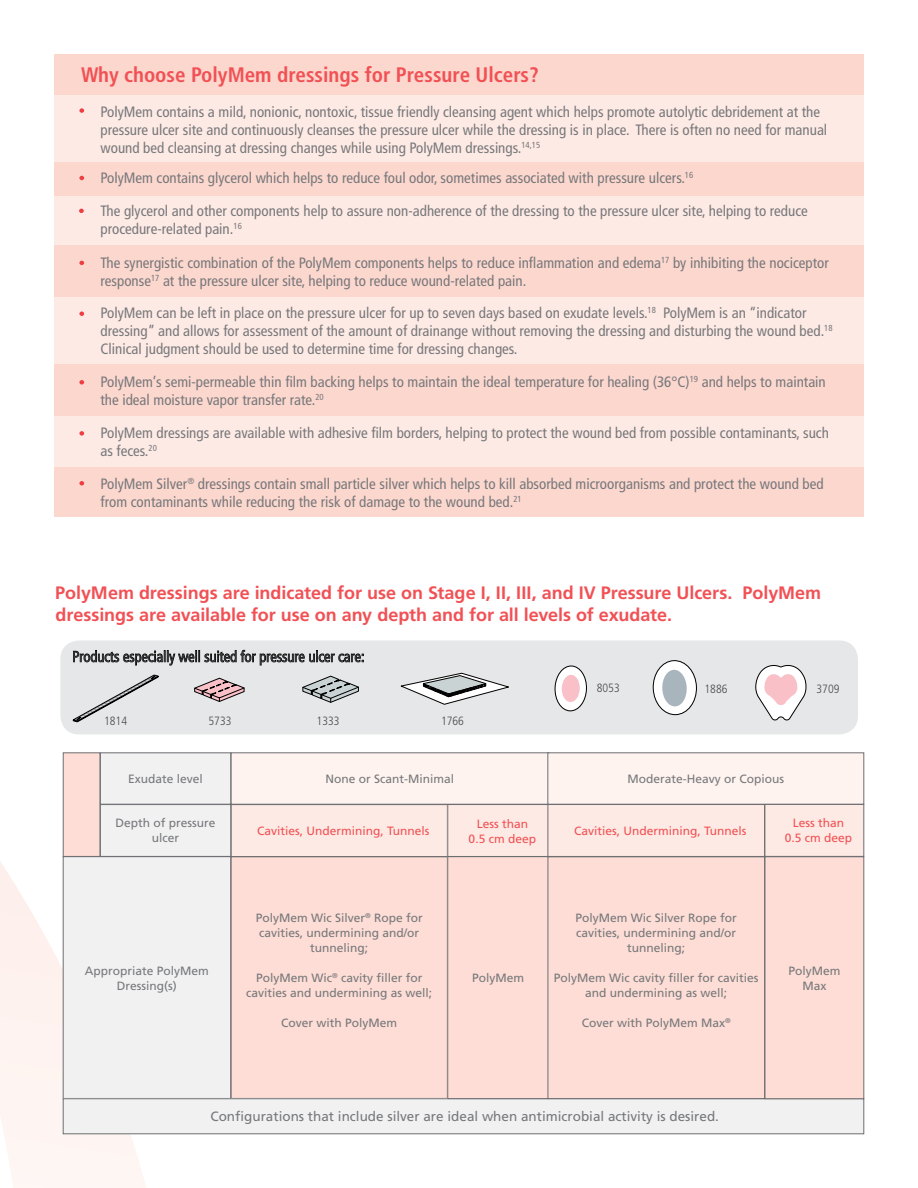
<style>
.page{position:relative;width:918px;height:1188px;background:#fff}
.page>*{position:absolute;margin:0;border:0;box-sizing:border-box;transform-origin:0 0}
.t1{font:700 condensed 21px "Frutiger LT Pro";color:#f15155}
.t2{font:700 18px/22.5px "Frutiger LT Pro";letter-spacing:-.005em;color:#f15155}
.t3{font:condensed 15px/18px "Frutiger LT Pro";color:#77787b}
.t4{font:300 condensed 15px "Frutiger LT Pro";color:#4d4d4f}
.t5{font:13.5px "Frutiger LT Pro";color:#77787b}
.t6{font:12px/15px "Frutiger LT Pro";color:#77787b;text-align:center}
.t7{font:12px/15px "Frutiger LT Pro";color:#f15155;text-align:center}
.t8{font:300 condensed 12px "Frutiger LT Pro";color:#4d4d4f}
</style>
<div class="page">
<svg style="left:23px;top:643px;width:147px;height:545px"></svg>
<svg style="left:0;top:862px;width:23px;height:326px"></svg>
<div style="left:100px;top:753px;width:131px;height:51px;background:#f1f1f2"></div>
<div style="left:100px;top:805px;width:131px;height:51px;background:#f1f1f2"></div>
<div style="left:100px;top:804px;width:131px;height:53px;border:1px solid #6d6e71"></div>
<div style="left:63px;top:857px;width:168px;height:241px;background:#f1f1f2"></div>
<div style="left:63px;top:856px;width:168px;height:243px;border:1px solid #6d6e71"></div>
<div style="left:63px;top:753px;width:37px;height:104px;background:#fdddd5;border:1px solid #6d6e71"></div>
<div style="left:231px;top:753px;width:318px;height:51px;background:#fef3ef"></div>
<div style="left:231px;top:857px;width:216px;height:241px;background:#fdddd5"></div>
<div style="left:231px;top:857px;width:217px;height:242px;border:1px solid #6d6e71"></div>
<div style="left:231px;top:805px;width:216px;height:52px;background:#feeae4"></div>
<div style="left:231px;top:804px;width:217px;height:53px;border:1px solid #6d6e71"></div>
<div style="left:63px;top:1099px;width:801px;height:35px;background:#f1f1f2"></div>
<div style="left:63px;top:1099px;width:801px;height:35px;border:1px solid #6d6e71"></div>
<div style="left:548px;top:753px;width:316px;height:51px;background:#fef3ef"></div>
<div style="left:448px;top:805px;width:101px;height:51px;background:#feeae4"></div>
<div style="left:448px;top:804px;width:101px;height:53px;border:1px solid #6d6e71"></div>
<div style="left:548px;top:805px;width:217px;height:51px;background:#feeae4"></div>
<div style="left:548px;top:804px;width:217px;height:53px;border:1px solid #6d6e71"></div>
<div style="left:765px;top:804px;width:99px;height:52px;background:#feeae4"></div>
<div style="left:765px;top:804px;width:99px;height:53px;border:1px solid #6d6e71"></div>
<div style="left:448px;top:857px;width:101px;height:242px;background:#fdddd5"></div>
<div style="left:448px;top:856px;width:101px;height:243px;border:1px solid #6d6e71"></div>
<div style="left:548px;top:857px;width:217px;height:242px;background:#fdddd5"></div>
<div style="left:548px;top:857px;width:217px;height:242px;border:1px solid #6d6e71"></div>
<div style="left:765px;top:857px;width:99px;height:242px;background:#fdddd5"></div>
<div style="left:765px;top:857px;width:99px;height:242px;border:1px solid #6d6e71"></div>
<div style="left:61px;top:641px;width:796px;height:93px;background:#e6e7e8;border-radius:18px"></div>
<div style="left:60px;top:640px;width:798px;height:94px;border:2px solid #e6e7e8;border-radius:18px"></div>
<svg style="left:652px;top:660px;width:45px;height:56px"></svg>
<div style="left:662px;top:670px;width:25px;height:37px;background:#a8b5bd;border-radius:50%"></div>
<svg style="left:555px;top:666px;width:32px;height:45px"></svg>
<div style="left:554px;top:666px;width:33px;height:45px;border:1px solid #000;border-radius:50%"></div>
<div style="left:562px;top:675px;width:18px;height:27px;background:#f9c0c7;border-radius:50%"></div>
<svg style="left:73px;top:649px;width:291px;height:17px"></svg>
<svg style="left:755px;top:665px;width:51px;height:56px"></svg>
<svg style="left:302px;top:676px;width:57px;height:27px"></svg>
<svg style="left:401px;top:673px;width:108px;height:32px"></svg>
<svg style="left:73px;top:675px;width:86px;height:47px"></svg>
<svg style="left:194px;top:678px;width:50px;height:24px"></svg>
<div style="left:54px;top:411px;width:810px;height:56px;background:#feeae4"></div>
<div style="left:54px;top:364px;width:810px;height:51px;background:#fcd7ce"></div>
<div style="left:54px;top:154px;width:810px;height:42px;background:#fcd7ce"></div>
<div style="left:54px;top:467px;width:810px;height:50px;background:#fcd7ce"></div>
<div style="left:54px;top:292px;width:810px;height:72px;background:#feeae4"></div>
<div style="left:54px;top:238px;width:810px;height:58px;background:#fcd7ce"></div>
<div style="left:54px;top:82px;width:810px;height:79px;background:#feeae4"></div>
<div style="left:54px;top:196px;width:810px;height:49px;background:#feeae4"></div>
<div style="left:54px;top:54px;width:810px;height:40px;background:#fcd7ce"></div>
<svg style="left:79px;top:108px;width:5px;height:5px"></svg>
<svg style="left:79px;top:176px;width:5px;height:4px"></svg>
<svg style="left:79px;top:209px;width:5px;height:4px"></svg>
<svg style="left:79px;top:261px;width:5px;height:4px"></svg>
<svg style="left:79px;top:311px;width:5px;height:5px"></svg>
<svg style="left:79px;top:380px;width:5px;height:5px"></svg>
<svg style="left:79px;top:431px;width:5px;height:5px"></svg>
<svg style="left:79px;top:481px;width:5px;height:5px"></svg>
<h1 class="t1" style="left:81px;top:63px;width:459px">Why choose PolyMem dressings for Pressure Ulcers?</h1>
<p class="t3" style="left:100px;top:102px;width:728px">PolyMem contains a mild, nonionic, nontoxic, tissue friendly cleansing agent which helps promote autolytic debridement at the pressure ulcer site and continuously cleanses the pressure ulcer while the dressing is in place. There is often no need for manual wound bed cleansing at dressing changes while using PolyMem dressings.<sup>14,15</sup></p>
<p class="t3" style="left:100px;top:168px;width:594px">PolyMem contains glycerol which helps to reduce foul odor, sometimes associated with pressure ulcers.<sup>16</sup></p>
<p class="t3" style="left:100px;top:201px;width:709px">The glycerol and other components help to assure non-adherence of the dressing to the pressure ulcer site, helping to reduce procedure-related pain.<sup>16</sup></p>
<p class="t3" style="left:100px;top:254px;width:730px">The synergistic combination of the PolyMem components helps to reduce inflammation and edema<sup>17</sup> by inhibiting the nociceptor response<sup>17</sup> at the pressure ulcer site, helping to reduce wound-related pain.</p>
<p class="t3" style="left:100px;top:303px;width:734px">PolyMem can be left in place on the pressure ulcer for up to seven days based on exudate levels.<sup>18</sup> PolyMem is an “indicator dressing” and allows for assessment of the amount of drainange without removing the dressing and disturbing the wound bed.<sup>18<br></sup>Clinical judgment should be used to determine time for dressing changes.</p>
<p class="t3" style="left:100px;top:372px;width:727px">PolyMem’s semi-permeable thin film backing helps to maintain the ideal temperature for healing (36°C)<sup>19</sup> and helps to maintain the ideal moisture vapor transfer rate.<sup>20</sup></p>
<p class="t3" style="left:100px;top:423px;width:730px">PolyMem dressings are available with adhesive film borders, helping to protect the wound bed from possible contaminants, such as feces.<sup>20</sup></p>
<p class="t3" style="left:100px;top:474px;width:725px">PolyMem Silver<sup>®</sup> dressings contain small particle silver which helps to kill absorbed microorganisms and protect the wound bed from contaminants while reducing the risk of damage to the wound bed.<sup>21</sup></p>
<p class="t2" style="left:55px;top:581px;width:768px">PolyMem dressings are indicated for use on Stage I, II, III, and IV Pressure Ulcers. PolyMem dressings are available for use on any depth and for all levels of exudate.</p>
<p class="t4" style="left:72px;top:648px;width:294px">Products especially well suited for pressure ulcer care:</p>
<p class="t8" style="left:104px;top:714px;width:25px">1814</p>
<p class="t8" style="left:208px;top:714px;width:25px">5733</p>
<p class="t8" style="left:317px;top:714px;width:25px">1333</p>
<p class="t8" style="left:441px;top:714px;width:25px">1766</p>
<p class="t8" style="left:597px;top:681px;width:25px">8053</p>
<p class="t8" style="left:705px;top:682px;width:25px">1886</p>
<p class="t8" style="left:817px;top:682px;width:25px">3709</p>
<p class="t6" style="left:128px;top:771px;width:76px">Exudate level</p>
<p class="t6" style="left:116px;top:816px;width:102px">Depth of pressure ulcer</p>
<p class="t6" style="left:85px;top:963px;width:126px">Appropriate PolyMem<br>Dressing(s)</p>
<p class="t6" style="left:326px;top:771px;width:130px">None or Scant-Minimal</p>
<p class="t7" style="left:257px;top:823px;width:174px">Cavities, Undermining, Tunnels</p>
<p class="t6" style="left:627px;top:771px;width:158px">Moderate-Heavy or Copious</p>
<p class="t7" style="left:469px;top:816px;width:69px">Less than<br>0.5 cm deep</p>
<p class="t7" style="left:574px;top:823px;width:174px">Cavities, Undermining, Tunnels</p>
<p class="t7" style="left:785px;top:816px;width:69px">Less than<br>0.5 cm deep</p>
<p class="t6" style="left:256px;top:910px;width:168px">PolyMem Wic Silver<sup>®</sup> Rope for cavities, undermining and/or tunneling;</p>
<p class="t6" style="left:246px;top:970px;width:188px">PolyMem Wic<sup>®</sup> cavity filler for cavities and undermining as well;</p>
<p class="t6" style="left:281px;top:1015px;width:118px">Cover with PolyMem</p>
<p class="t6" style="left:472px;top:971px;width:54px">PolyMem</p>
<p class="t6" style="left:576px;top:911px;width:163px">PolyMem Wic Silver Rope for cavities, undermining and/or tunneling;</p>
<p class="t6" style="left:554px;top:971px;width:206px">PolyMem Wic cavity filler for cavities and undermining as well;</p>
<p class="t6" style="left:582px;top:1016px;width:150px">Cover with PolyMem Max<sup>®</sup></p>
<p class="t6" style="left:788px;top:963px;width:54px">PolyMem<br>Max</p>
<p class="t5" style="left:210px;top:1109px;width:510px">Configurations that include silver are ideal when antimicrobial activity is desired.</p>
</div>
